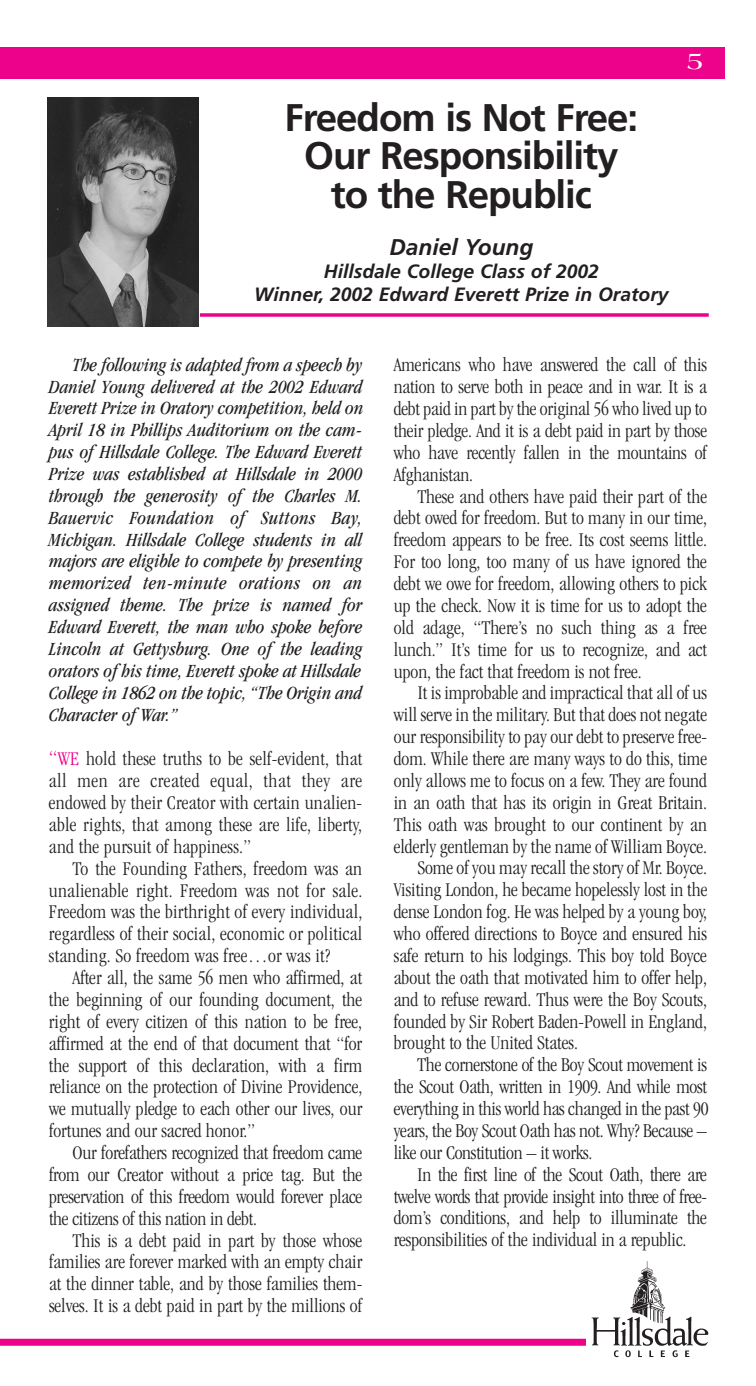
<style>
.page{position:relative;width:756px;height:1386px;background:#fff}
.page>*{position:absolute;margin:0;border:0;box-sizing:border-box;transform-origin:0 0}
.t1{font:700 38.5px/38.5px "Frutiger";letter-spacing:-.03em;color:#231f20;text-align:center}
.t2{font:700 24.5px "Americana";color:#fff}
.t3{font:italic 700 22.75px "Frutiger";color:#231f20}
.t4{font:300 condensed 20.12px "Garamond";color:#231f20}
.t5{font:300 condensed 20.12px "Garamond";letter-spacing:-.02em;color:#231f20}
.t6{font:300 condensed 20.12px "Garamond";letter-spacing:.025em;color:#231f20}
.t7{font:italic condensed 19.25px/21.9px "Garamond";color:#231f20;text-align:justify}
.t8{font:italic 700 19.25px/22.8px "Frutiger";color:#231f20;text-align:center}
.s1{font-size:22.05px;color:#ed028c}
.s2{color:#ed028c}
</style>
<div class="page">
<div style="left:0;top:47px;width:724px;height:32px;background:#ed028c"></div>
<img style="left:591px;top:1262px;width:118px;height:96px">
<div style="left:0;top:1339px;width:586px;height:7px;background:#ed028c"></div>
<img style="left:47px;top:98px;width:151px;height:229px">
<svg style="left:200px;top:313px;width:509px;height:4px;background:#ef219a"></svg>
<p class="t1" style="left:285px;top:98px;width:355px">Freedom is Not Free:<br>Our Responsibility to the Republic</p>
<p class="t3" style="left:389px;top:234px;width:146px">Daniel Young</p>
<p class="t8" style="left:254px;top:260px;width:416px">Hillsdale College Class of 2002<br>Winner, 2002 Edward Everett Prize in Oratory</p>
<p class="t2" style="left:687px;top:47px;width:17px">5</p>
<p class="t7" style="left:49px;top:354px;width:316px;text-indent:24px">The following is adapted from a speech by Daniel Young delivered at the 2002 Edward Everett Prize in Oratory competition, held on April 18 in Phillips Auditorium on the cam&shy;pus of Hillsdale College. The Edward Everett Prize was established at Hillsdale in 2000 through the generosity of the Charles M.<br>Bauervic Foundation of Suttons Bay, Michigan. Hillsdale College students in all majors are eligible to compete by presenting memorized ten-minute orations on an assigned theme. The prize is named for Edward Everett, the man who spoke before Lincoln at Gettysburg. One of the leading orators of his time, Everett spoke at Hillsdale College in 1862 on the topic, “The Origin and Character of War.”</p>
<p class="t4" style="left:49px;top:748px;width:315px"><span class="s1">“</span><span class="s2">WE</span> hold these truths to be self-evident, that</p>
<p class="t6" style="left:49px;top:770px;width:315px">all men are created equal, that they are</p>
<p class="t4" style="left:49px;top:792px;width:315px">endowed by their Creator with certain unalien-</p>
<p class="t4" style="left:49px;top:814px;width:315px">able rights, that among these are life, liberty,</p>
<p class="t4" style="left:49px;top:836px;width:204px">and the pursuit of happiness.”</p>
<p class="t4" style="left:73px;top:857px;width:291px">To the Founding Fathers, freedom was an</p>
<p class="t4" style="left:49px;top:879px;width:315px">unalienable right. Freedom was not for sale.</p>
<p class="t4" style="left:49px;top:901px;width:315px">Freedom was the birthright of every individual,</p>
<p class="t4" style="left:49px;top:923px;width:315px">regardless of their social, economic or political</p>
<p class="t4" style="left:49px;top:945px;width:283px">standing. So freedom was free…or was it?</p>
<p class="t4" style="left:73px;top:967px;width:291px">After all, the same 56 men who affirmed, at</p>
<p class="t4" style="left:49px;top:989px;width:315px">the beginning of our founding document, the</p>
<p class="t4" style="left:49px;top:1011px;width:315px">right of every citizen of this nation to be free,</p>
<p class="t4" style="left:49px;top:1032px;width:315px">affirmed at the end of that document that “for</p>
<p class="t4" style="left:49px;top:1054px;width:315px">the support of this declaration, with a firm</p>
<p class="t4" style="left:49px;top:1076px;width:315px">reliance on the protection of Divine Providence,</p>
<p class="t4" style="left:49px;top:1098px;width:315px">we mutually pledge to each other our lives, our</p>
<p class="t4" style="left:49px;top:1120px;width:208px">fortunes and our sacred honor.”</p>
<p class="t4" style="left:73px;top:1142px;width:291px">Our forefathers recognized that freedom came</p>
<p class="t4" style="left:49px;top:1164px;width:315px">from our Creator without a price tag. But the</p>
<p class="t4" style="left:49px;top:1186px;width:315px">preservation of this freedom would forever place</p>
<p class="t4" style="left:49px;top:1207px;width:209px">the citizens of this nation in debt.</p>
<p class="t4" style="left:73px;top:1229px;width:291px">This is a debt paid in part by those whose</p>
<p class="t4" style="left:49px;top:1251px;width:315px">families are forever marked with an empty chair</p>
<p class="t4" style="left:49px;top:1273px;width:315px">at the dinner table, and by those families them-</p>
<p class="t4" style="left:49px;top:1295px;width:315px">selves. It is a debt paid in part by the millions of</p>
<p class="t4" style="left:394px;top:354px;width:315px">Americans who have answered the call of this</p>
<p class="t4" style="left:394px;top:376px;width:315px">nation to serve both in peace and in war. It is a</p>
<p class="t4" style="left:394px;top:398px;width:315px">debt paid in part by the original 56 who lived up to</p>
<p class="t4" style="left:394px;top:420px;width:315px">their pledge. And it is a debt paid in part by those</p>
<p class="t4" style="left:394px;top:442px;width:315px">who have recently fallen in the mountains of</p>
<p class="t4" style="left:394px;top:463px;width:81px">Afghanistan.</p>
<p class="t4" style="left:417px;top:485px;width:291px">These and others have paid their part of the</p>
<p class="t4" style="left:394px;top:507px;width:315px">debt owed for freedom. But to many in our time,</p>
<p class="t4" style="left:394px;top:529px;width:315px">freedom appears to be free. Its cost seems little.</p>
<p class="t4" style="left:394px;top:551px;width:315px">For too long, too many of us have ignored the</p>
<p class="t4" style="left:394px;top:573px;width:315px">debt we owe for freedom, allowing others to pick</p>
<p class="t4" style="left:394px;top:595px;width:315px">up the check. Now it is time for us to adopt the</p>
<p class="t4" style="left:394px;top:617px;width:315px">old adage, “There’s no such thing as a free</p>
<p class="t4" style="left:394px;top:638px;width:315px">lunch.” It’s time for us to recognize, and act</p>
<p class="t4" style="left:394px;top:660px;width:249px">upon, the fact that freedom is not free.</p>
<p class="t4" style="left:417px;top:682px;width:291px">It is improbable and impractical that all of us</p>
<p class="t4" style="left:394px;top:704px;width:315px">will serve in the military. But that does not negate</p>
<p class="t4" style="left:394px;top:726px;width:315px">our responsibility to pay our debt to preserve free-</p>
<p class="t4" style="left:394px;top:748px;width:315px">dom. While there are many ways to do this, time</p>
<p class="t4" style="left:394px;top:770px;width:315px">only allows me to focus on a few. They are found</p>
<p class="t4" style="left:394px;top:792px;width:315px">in an oath that has its origin in Great Britain.</p>
<p class="t4" style="left:394px;top:813px;width:315px">This oath was brought to our continent by an</p>
<p class="t4" style="left:394px;top:835px;width:315px">elderly gentleman by the name of William Boyce.</p>
<p class="t4" style="left:417px;top:857px;width:291px">Some of you may recall the story of Mr. Boyce.</p>
<p class="t4" style="left:394px;top:879px;width:315px">Visiting London, he became hopelessly lost in the</p>
<p class="t4" style="left:394px;top:901px;width:315px">dense London fog. He was helped by a young boy,</p>
<p class="t4" style="left:394px;top:923px;width:315px">who offered directions to Boyce and ensured his</p>
<p class="t4" style="left:394px;top:945px;width:315px">safe return to his lodgings. This boy told Boyce</p>
<p class="t4" style="left:394px;top:967px;width:315px">about the oath that motivated him to offer help,</p>
<p class="t4" style="left:394px;top:988px;width:315px">and to refuse reward. Thus were the Boy Scouts,</p>
<p class="t4" style="left:394px;top:1010px;width:315px">founded by Sir Robert Baden-Powell in England,</p>
<p class="t4" style="left:394px;top:1032px;width:186px">brought to the United States.</p>
<p class="t4" style="left:417px;top:1054px;width:291px">The cornerstone of the Boy Scout movement is</p>
<p class="t4" style="left:394px;top:1076px;width:315px">the Scout Oath, written in 1909. And while most</p>
<p class="t4" style="left:394px;top:1098px;width:316px">everything in this world has changed in the past 90</p>
<p class="t4" style="left:394px;top:1120px;width:315px">years, the Boy Scout Oath has not. Why? Because –</p>
<p class="t4" style="left:394px;top:1142px;width:200px">like our Constitution – it works.</p>
<p class="t5" style="left:417px;top:1163px;width:291px">In the first line of the Scout Oath, there are</p>
<p class="t5" style="left:394px;top:1185px;width:315px">twelve words that provide insight into three of free-</p>
<p class="t4" style="left:394px;top:1207px;width:315px">dom’s conditions, and help to illuminate the</p>
<p class="t4" style="left:394px;top:1229px;width:294px">responsibilities of the individual in a republic.</p>
</div>
